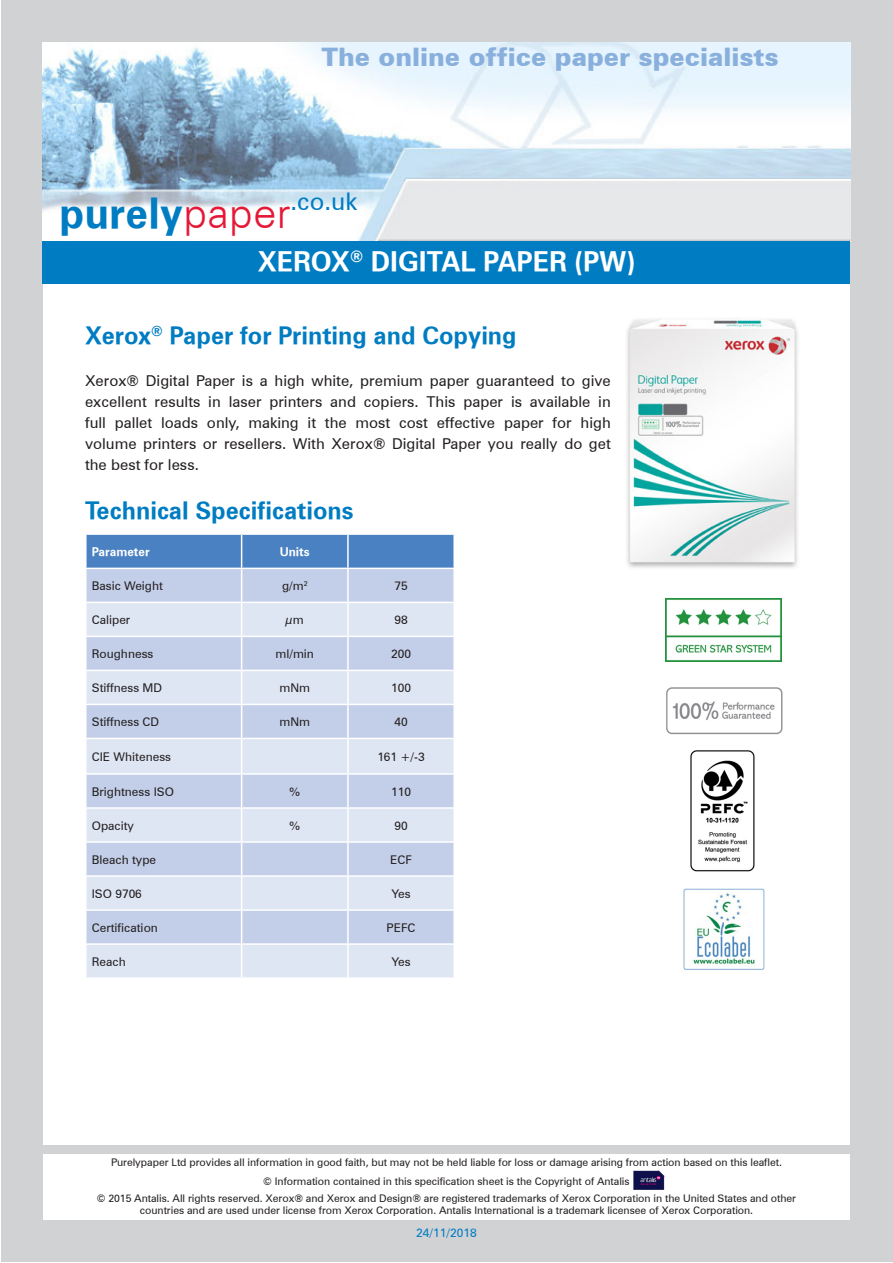
<style>
.page{position:relative;width:893px;height:1263px;background:#fff}
.page>*{position:absolute;margin:0;border:0;box-sizing:border-box;transform-origin:0 0}
.t1{font:41.55px "Zurich Bold BT";color:#007cc2}
.t2{font:27px "Zurich Bold BT";color:#fff}
.t3{font:900 25.5px "Zurich BT";color:#89b0dc}
.t4{font:24px "Zurich Bold BT";color:#007cc2}
.t5{font:15px/21px "Zurich BT";color:#231f20;text-align:justify}
.t6{font:12px "Zurich BT";color:#231f20}
.t7{font:12px "Zurich Bold BT";color:#fff}
.t8{font:12px "Zurich BT";color:#007cc2}
.t9{font:10.5px/19.5px "Zurich BT";letter-spacing:-.005em;color:#231f20;text-align:center}
.s1{font-family:"Zurich BT";font-weight:300;color:#e51836}
</style>
<div class="page">
<div style="left:1px;top:1px;width:891px;height:1261px;background:#d1d2d4"></div>
<div style="left:43px;top:43px;width:807px;height:1177px;background:#fff"></div>
<img style="left:43px;top:43px;width:807px;height:198px">
<div style="left:43px;top:241px;width:807px;height:43px;background:#007cc2"></div>
<div style="left:43px;top:1145px;width:807px;height:8px;background:#d1d2d4"></div>
<img style="left:633px;top:1169px;width:33px;height:21px">
<img style="left:665px;top:599px;width:117px;height:63px">
<img style="left:666px;top:687px;width:117px;height:48px">
<img style="left:683px;top:889px;width:82px;height:81px">
<img style="left:690px;top:750px;width:65px;height:122px">
<img style="left:627px;top:318px;width:171px;height:250px">
<div style="left:87px;top:535px;width:366px;height:33px;background:#4a81c2"></div>
<div style="left:87px;top:569px;width:366px;height:33px;background:#c3cee8"></div>
<svg style="left:87px;top:603px;width:366px;height:374px;background:#d2daee"></svg>
<hr style="left:241px;top:535px;width:1px;height:33px;background:#fff">
<hr style="left:347px;top:535px;width:2px;height:33px;background:#fff">
<hr style="left:241px;top:569px;width:1px;height:33px;background:#fff">
<hr style="left:347px;top:569px;width:2px;height:33px;background:#fff">
<hr style="left:241px;top:705px;width:1px;height:33px;background:#fff">
<hr style="left:347px;top:705px;width:2px;height:33px;background:#fff">
<hr style="left:347px;top:739px;width:2px;height:34px;background:#fff">
<hr style="left:347px;top:809px;width:2px;height:32px;background:#fff">
<hr style="left:347px;top:877px;width:2px;height:32px;background:#fff">
<hr style="left:347px;top:945px;width:2px;height:32px;background:#fff">
<hr style="left:241px;top:603px;width:1px;height:33px;background:#fff">
<hr style="left:347px;top:603px;width:2px;height:33px;background:#fff">
<hr style="left:85px;top:636px;width:157px;height:1px;background:#fff">
<hr style="left:242px;top:636px;width:106px;height:1px;background:#fff">
<hr style="left:348px;top:636px;width:107px;height:1px;background:#fff">
<hr style="left:241px;top:637px;width:1px;height:33px;background:#fff">
<hr style="left:347px;top:637px;width:2px;height:33px;background:#fff">
<hr style="left:85px;top:670px;width:157px;height:1px;background:#fff">
<hr style="left:85px;top:704px;width:157px;height:1px;background:#fff">
<hr style="left:242px;top:670px;width:106px;height:1px;background:#fff">
<hr style="left:241px;top:671px;width:1px;height:33px;background:#fff">
<hr style="left:348px;top:670px;width:107px;height:1px;background:#fff">
<hr style="left:242px;top:704px;width:106px;height:1px;background:#fff">
<hr style="left:348px;top:704px;width:107px;height:1px;background:#fff">
<hr style="left:347px;top:671px;width:2px;height:33px;background:#fff">
<hr style="left:241px;top:739px;width:1px;height:34px;background:#fff">
<hr style="left:241px;top:809px;width:1px;height:32px;background:#fff">
<hr style="left:241px;top:877px;width:1px;height:32px;background:#fff">
<hr style="left:241px;top:945px;width:1px;height:32px;background:#fff">
<hr style="left:85px;top:738px;width:157px;height:1px;background:#fff">
<hr style="left:242px;top:738px;width:106px;height:1px;background:#fff">
<hr style="left:348px;top:738px;width:107px;height:1px;background:#fff">
<hr style="left:85px;top:773px;width:157px;height:2px;background:#fff">
<hr style="left:85px;top:807px;width:157px;height:2px;background:#fff">
<hr style="left:242px;top:773px;width:106px;height:2px;background:#fff">
<hr style="left:241px;top:775px;width:1px;height:32px;background:#fff">
<hr style="left:242px;top:807px;width:106px;height:2px;background:#fff">
<hr style="left:348px;top:773px;width:107px;height:2px;background:#fff">
<hr style="left:347px;top:775px;width:2px;height:32px;background:#fff">
<hr style="left:348px;top:807px;width:107px;height:2px;background:#fff">
<hr style="left:85px;top:841px;width:157px;height:2px;background:#fff">
<hr style="left:85px;top:875px;width:157px;height:2px;background:#fff">
<hr style="left:242px;top:841px;width:106px;height:2px;background:#fff">
<hr style="left:241px;top:843px;width:1px;height:32px;background:#fff">
<hr style="left:242px;top:875px;width:106px;height:2px;background:#fff">
<hr style="left:348px;top:841px;width:107px;height:2px;background:#fff">
<hr style="left:347px;top:843px;width:2px;height:32px;background:#fff">
<hr style="left:348px;top:875px;width:107px;height:2px;background:#fff">
<hr style="left:85px;top:909px;width:157px;height:2px;background:#fff">
<hr style="left:85px;top:943px;width:157px;height:2px;background:#fff">
<hr style="left:242px;top:909px;width:106px;height:2px;background:#fff">
<hr style="left:241px;top:911px;width:1px;height:32px;background:#fff">
<hr style="left:242px;top:943px;width:106px;height:2px;background:#fff">
<hr style="left:348px;top:909px;width:107px;height:2px;background:#fff">
<hr style="left:347px;top:911px;width:2px;height:32px;background:#fff">
<hr style="left:348px;top:943px;width:107px;height:2px;background:#fff">
<h3 class="t3" style="left:321px;top:42px;width:459px">The online office paper specialists</h3>
<h1 class="t1" style="left:59px;top:188px;width:300px">purely<span class="s1">paper</span><sup>.co.uk</sup></h1>
<h2 class="t2" style="left:258px;top:245px;width:379px">Xerox<sup>®</sup> Digital Paper (PW)</h2>
<h3 class="t4" style="left:85px;top:320px;width:433px">Xerox<sup>®</sup> Paper for Printing and Copying</h3>
<p class="t5" style="left:85px;top:370px;width:527px">Xerox® Digital Paper is a high white, premium paper guaranteed to give excellent results in laser printers and copiers. This paper is available in full pallet loads only, making it the most cost effective paper for high volume printers or resellers. With Xerox® Digital Paper you really do get the best for less.</p>
<h3 class="t4" style="left:85px;top:496px;width:270px">Technical Specifications</h3>
<p class="t7" style="left:92px;top:544px;width:59px">Parameter</p>
<p class="t7" style="left:280px;top:544px;width:32px">Units</p>
<p class="t6" style="left:92px;top:578px;width:73px">Basic Weight</p>
<p class="t6" style="left:282px;top:578px;width:27px">g/m<sup>2</sup></p>
<p class="t6" style="left:394px;top:578px;width:15px">75</p>
<p class="t6" style="left:92px;top:612px;width:40px">Caliper</p>
<p class="t6" style="left:286px;top:612px;width:19px">μm</p>
<p class="t6" style="left:394px;top:612px;width:15px">98</p>
<p class="t6" style="left:92px;top:646px;width:63px">Roughness</p>
<p class="t6" style="left:275px;top:646px;width:40px">ml/min</p>
<p class="t6" style="left:391px;top:646px;width:21px">200</p>
<p class="t6" style="left:92px;top:680px;width:72px">Stiffness MD</p>
<p class="t6" style="left:279px;top:680px;width:32px">mNm</p>
<p class="t6" style="left:391px;top:680px;width:21px">100</p>
<p class="t6" style="left:92px;top:714px;width:69px">Stiffness CD</p>
<p class="t6" style="left:279px;top:714px;width:32px">mNm</p>
<p class="t6" style="left:394px;top:714px;width:15px">40</p>
<p class="t6" style="left:92px;top:749px;width:81px">CIE Whiteness</p>
<p class="t6" style="left:377px;top:749px;width:49px">161 +/-3</p>
<p class="t6" style="left:92px;top:784px;width:84px">Brightness ISO</p>
<p class="t6" style="left:289px;top:784px;width:13px">%</p>
<p class="t6" style="left:391px;top:784px;width:21px">110</p>
<p class="t6" style="left:92px;top:818px;width:44px">Opacity</p>
<p class="t6" style="left:289px;top:818px;width:13px">%</p>
<p class="t6" style="left:394px;top:818px;width:15px">90</p>
<p class="t6" style="left:92px;top:852px;width:66px">Bleach type</p>
<p class="t6" style="left:390px;top:852px;width:23px">ECF</p>
<p class="t6" style="left:92px;top:886px;width:52px">ISO 9706</p>
<p class="t6" style="left:392px;top:886px;width:21px">Yes</p>
<p class="t6" style="left:92px;top:920px;width:68px">Certification</p>
<p class="t6" style="left:387px;top:920px;width:31px">PEFC</p>
<p class="t6" style="left:92px;top:954px;width:36px">Reach</p>
<p class="t6" style="left:392px;top:954px;width:21px">Yes</p>
<p class="t9" style="left:111px;top:1152px;width:672px">Purelypaper Ltd provides all information in good faith, but may not be held liable for loss or damage arising from action based on this leaflet. © Information contained in this specification sheet is the Copyright of Antalis</p>
<p class="t9" style="left:97px;top:1191px;width:701px;line-height:12.6px">© 2015 Antalis. All rights reserved. Xerox® and Xerox and Design® are registered trademarks of Xerox Corporation in the United States and other countries and are used under license from Xerox Corporation. Antalis International is a trademark licensee of Xerox Corporation.</p>
<p class="t8" style="left:416px;top:1225px;width:62px">24/11/2018</p>
</div>
